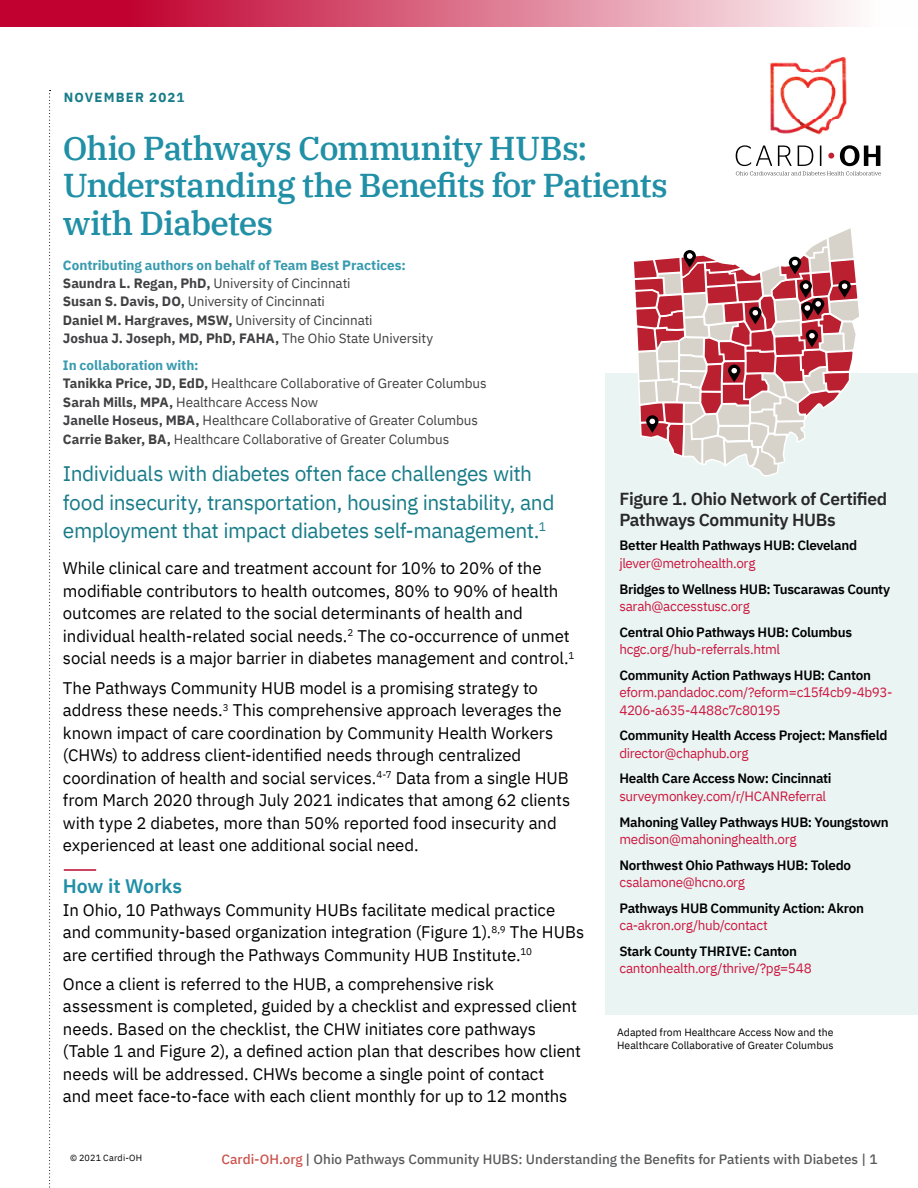
<style>
.page{position:relative;width:918px;height:1188px;background:#fff}
.page>*{position:absolute;margin:0;border:0;box-sizing:border-box;transform-origin:0 0}
.t1{font:500 33px/37.5px "IBM Plex Serif";letter-spacing:-.03em;color:#2190a6}
.t2{font:21px/28.5px "IBM Plex Sans";letter-spacing:-.02em;color:#187c88}
.t3{font:600 19.5px "IBM Plex Sans";letter-spacing:-.01em;color:#218fa6}
.t4{font:600 17.4px/20.9px "IBM Plex Sans";letter-spacing:-.02em;color:#292829}
.t5{font:16.8px/22.5px "IBM Plex Sans";letter-spacing:-.005em;color:#000}
.t6{font:13.5px/18.3px "IBM Plex Sans";letter-spacing:-.005em;color:#414042}
.t7{font:600 13.5px "IBM Plex Sans";letter-spacing:-.025em;color:#000}
.t8{font:13.5px/17.4px "IBM Plex Sans";letter-spacing:-.025em;color:#cd163f}
.t9{font:500 13.5px "IBM Plex Sans";color:#58595b}
.t10{font:700 13.2px "IBM Plex Sans";letter-spacing:.095em;color:#187c88}
.t11{font:10.5px/12.6px "IBM Plex Sans";color:#000}
.t12{font:9px "IBM Plex Sans";letter-spacing:.02em;color:#000}
.s1{font-weight:700;color:#389baf}
.s2{font-weight:700}
.s3{color:#cb534e}
</style>
<div class="page">
<div style="left:606px;top:373px;width:312px;height:642px;background:#eaf5f3"></div>
<svg style="left:49px;top:90px;width:2px;height:1098px"></svg>
<img style="left:770px;top:58px;width:77px;height:77px">
<svg style="left:736px;top:145px;width:145px;height:30px"></svg>
<hr style="left:64px;top:869px;width:32px;height:2px;background:#c00630">
<svg style="left:633px;top:228px;width:226px;height:249px"></svg>
<svg style="left:0;top:0;width:854px;height:27px"></svg>
<p class="t10" style="left:64px;top:87px;width:122px">NOVEMBER 2021</p>
<h1 class="t1" style="left:63px;top:127px;width:606px">Ohio Pathways Community HUBs:<br>Understanding the Benefits for Patients with Diabetes</h1>
<p class="t6" style="left:63px;top:255px;width:372px"><span class="s1">Contributing authors on behalf of Team Best Practices:<br></span><span class="s2">Saundra L. Regan, PhD,</span> University of Cincinnati<br><span class="s2">Susan S. Davis, DO,</span> University of Cincinnati<br><span class="s2">Daniel M. Hargraves, MSW,</span> University of Cincinnati<br><span class="s2">Joshua J. Joseph, MD, PhD, FAHA,</span> The Ohio State University</p>
<p class="t6" style="left:63px;top:355px;width:425px"><span class="s1">In collaboration with:<br></span><span class="s2">Tanikka Price, JD, EdD,</span> Healthcare Collaborative of Greater Columbus <span class="s2">Sarah Mills, MPA,</span> Healthcare Access Now<br><span class="s2">Janelle Hoseus, MBA,</span> Healthcare Collaborative of Greater Columbus <span class="s2">Carrie Baker, BA,</span> Healthcare Collaborative of Greater Columbus</p>
<p class="t2" style="left:63px;top:458px;width:493px">Individuals with diabetes often face challenges with food insecurity, transportation, housing instability, and employment that impact diabetes self-management.<sup>1</sup></p>
<p class="t5" style="left:63px;top:556px;width:513px">While clinical care and treatment account for 10% to 20% of the modifiable contributors to health outcomes, 80% to 90% of health outcomes are related to the social determinants of health and individual health-related social needs.<sup>2</sup> The co-occurrence of unmet social needs is a major barrier in diabetes management and control.<sup>1</sup></p>
<p class="t5" style="left:63px;top:675px;width:509px">The Pathways Community HUB model is a promising strategy to address these needs.<sup>3</sup> This comprehensive approach leverages the known impact of care coordination by Community Health Workers (CHWs) to address client-identified needs through centralized coordination of health and social services.<sup>4-7</sup> Data from a single HUB from March 2020 through July 2021 indicates that among 62 clients with type 2 diabetes, more than 50% reported food insecurity and experienced at least one additional social need.</p>
<p class="t3" style="left:63px;top:871px;width:121px">How it Works</p>
<p class="t5" style="left:63px;top:897px;width:523px">In Ohio, 10 Pathways Community HUBs facilitate medical practice and community-based organization integration (Figure 1).<sup>8,9</sup> The HUBs are certified through the Pathways Community HUB Institute.<sup>10</sup></p>
<p class="t5" style="left:63px;top:971px;width:520px">Once a client is referred to the HUB, a comprehensive risk assessment is completed, guided by a checklist and expressed client needs. Based on the checklist, the CHW initiates core pathways (Table 1 and Figure 2), a defined action plan that describes how client needs will be addressed. CHWs become a single point of contact<br>and meet face-to-face with each client monthly for up to 12 months</p>
<p class="t4" style="left:619px;top:487px;width:269px">Figure 1. Ohio Network of Certified<br>Pathways Community HUBs</p>
<p class="t7" style="left:619px;top:535px;width:239px">Better Health Pathways HUB: Cleveland</p>
<p class="t8" style="left:619px;top:553px;width:138px">jlever@metrohealth.org</p>
<p class="t7" style="left:619px;top:578px;width:272px">Bridges to Wellness HUB: Tuscarawas County</p>
<p class="t8" style="left:619px;top:596px;width:132px">sarah@accesstusc.org</p>
<p class="t7" style="left:619px;top:621px;width:234px">Central Ohio Pathways HUB: Columbus</p>
<p class="t8" style="left:619px;top:639px;width:162px">hcgc.org/hub-referrals.html</p>
<p class="t7" style="left:619px;top:664px;width:253px">Community Action Pathways HUB: Canton</p>
<p class="t8" style="left:619px;top:683px;width:275px">eform.pandadoc.com/?eform=c15f4cb9-4b93-<br>4206-a635-4488c7c80195</p>
<p class="t7" style="left:619px;top:725px;width:270px">Community Health Access Project: Mansfield</p>
<p class="t8" style="left:619px;top:743px;width:131px">director@chaphub.org</p>
<p class="t7" style="left:619px;top:768px;width:214px">Health Care Access Now: Cincinnati</p>
<p class="t8" style="left:619px;top:786px;width:208px">surveymonkey.com/r/HCANReferral</p>
<p class="t7" style="left:619px;top:811px;width:271px">Mahoning Valley Pathways HUB: Youngstown</p>
<p class="t8" style="left:619px;top:829px;width:179px">medison@mahoninghealth.org</p>
<p class="t7" style="left:619px;top:854px;width:233px">Northwest Ohio Pathways HUB: Toledo</p>
<p class="t8" style="left:619px;top:872px;width:127px">csalamone@hcno.org</p>
<p class="t7" style="left:619px;top:897px;width:246px">Pathways HUB Community Action: Akron</p>
<p class="t8" style="left:619px;top:916px;width:150px">ca-akron.org/hub/contact</p>
<p class="t7" style="left:619px;top:941px;width:179px">Stark County THRIVE: Canton</p>
<p class="t8" style="left:619px;top:959px;width:194px">cantonhealth.org/thrive/?pg=548</p>
<p class="t11" style="left:617px;top:1025px;width:218px">Adapted from Healthcare Access Now and the<br>Healthcare Collaborative of Greater Columbus</p>
<p class="t12" style="left:70px;top:1151px;width:74px">© 2021 Cardi-OH</p>
<p class="t9" style="left:222px;top:1149px;width:657px"><span class="s3">Cardi-OH.org</span> | Ohio Pathways Community HUBS: Understanding the Benefits for Patients with Diabetes | 1</p>
</div>
